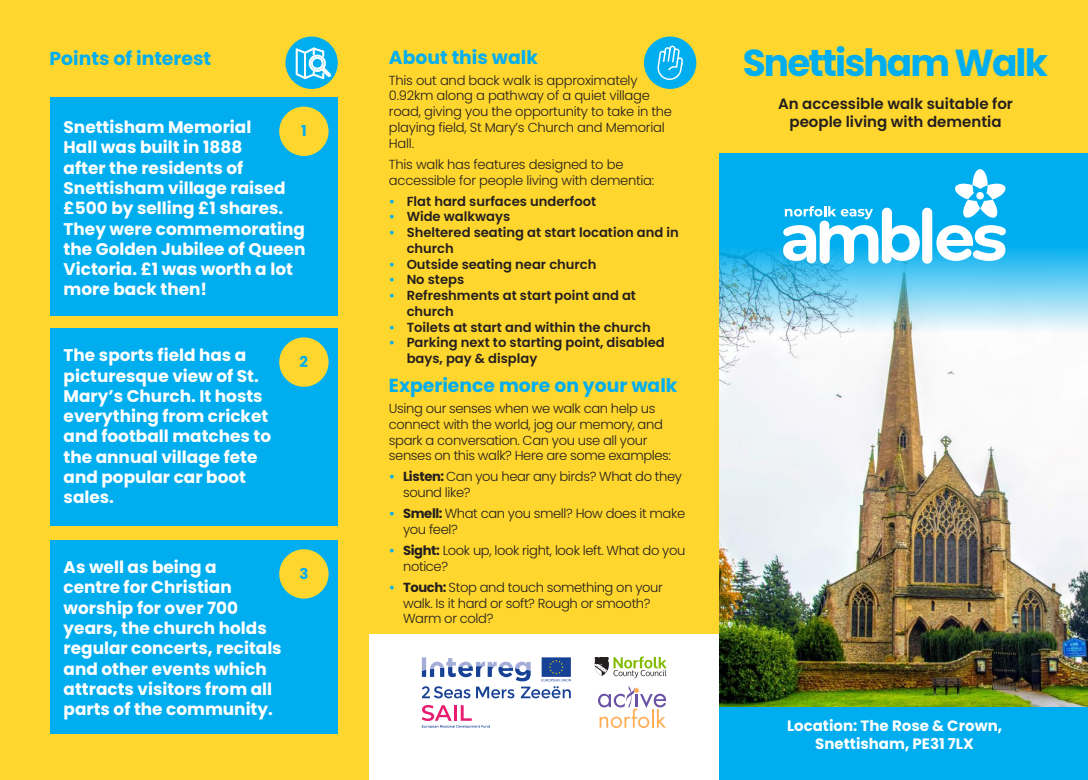
<style>
.page{position:relative;width:1088px;height:780px;background:#fff}
.page>*{position:absolute;margin:0;border:0;box-sizing:border-box;transform-origin:0 0}
.t1{font:700 37.5px "Poppins";letter-spacing:-.05em;color:#00aeef}
.t2{font:700 18.75px "Poppins";color:#00aeef}
.t3{font:700 16.88px/20.2px "Poppins";color:#fff}
.t4{font:600 15px/18px "Poppins";color:#241f1f;text-align:center}
.t5{font:700 15px/18px "Poppins";color:#fff;text-align:center}
.t6{font:700 15px "Poppins";color:#00aeef}
.t7{font:300 13.12px/15.8px "Poppins";letter-spacing:-.03em;color:#241f1f}
.t8{font:600 13.12px/15.8px "Poppins";color:#241f1f}
.s1{color:#00aeef}
.s2{font-weight:600;color:#00aeef}
.s3{font-weight:700}
</style>
<div class="page">
<div style="left:0;top:0;width:369px;height:780px;background:#ffd62d"></div>
<div style="left:369px;top:0;width:350px;height:634px;background:#ffd62d"></div>
<div style="left:285px;top:37px;width:53px;height:52px;background:#00aeef;border-radius:50%"></div>
<svg style="left:296px;top:48px;width:35px;height:31px"></svg>
<div style="left:644px;top:37px;width:52px;height:52px;background:#00aeef;border-radius:50%"></div>
<svg style="left:657px;top:45px;width:26px;height:35px"></svg>
<div style="left:50px;top:97px;width:288px;height:218px;background:#00aeef"></div>
<div style="left:279px;top:107px;width:50px;height:49px;background:#ffd62d;border-radius:50%"></div>
<div style="left:50px;top:540px;width:288px;height:193px;background:#00aeef"></div>
<div style="left:279px;top:549px;width:50px;height:49px;background:#ffd62d;border-radius:50%"></div>
<div style="left:50px;top:328px;width:288px;height:197px;background:#00aeef"></div>
<div style="left:279px;top:337px;width:50px;height:50px;background:#ffd62d;border-radius:50%"></div>
<svg style="left:598px;top:686px;width:68px;height:42px"></svg>
<svg style="left:595px;top:656px;width:72px;height:22px"></svg>
<svg style="left:422px;top:657px;width:149px;height:41px"></svg>
<svg style="left:422px;top:705px;width:68px;height:22px"></svg>
<div style="left:719px;top:18px;width:369px;height:762px;background:#00aeef"></div>
<img style="left:719px;top:332px;width:369px;height:374px">
<img style="left:719px;top:249px;width:369px;height:83px">
<div style="left:719px;top:0;width:369px;height:152px;background:#ffd62d"></div>
<svg style="left:783px;top:169px;width:223px;height:95px"></svg>
<div style="left:976px;top:192px;width:8px;height:7px;background:#fff;border-radius:50%"></div>
<h2 class="t2" style="left:50px;top:47px;width:163px">Points of interest</h2>
<p class="t3" style="left:64px;top:117px;width:189px">Snettisham Memorial</p>
<p class="t6" style="left:301px;top:122px;width:7px">1</p>
<p class="t3" style="left:64px;top:137px;width:243px">Hall was built in 1888<br>after the residents of<br>Snettisham village raised £500 by selling £1 shares.<br>They were commemorating the Golden Jubilee of Queen<br>Victoria. £1 was worth a lot more back then!</p>
<p class="t3" style="left:64px;top:345px;width:209px">The sports field has a picturesque view of St.<br>Mary’s Church. It hosts everything from cricket and football matches to the annual village fete and popular car boot sales.</p>
<p class="t6" style="left:300px;top:353px;width:10px">2</p>
<p class="t3" style="left:64px;top:557px;width:155px">As well as being a</p>
<p class="t6" style="left:299px;top:564px;width:11px">3</p>
<p class="t3" style="left:64px;top:577px;width:220px">centre for Christian worship for over 700 years, the church holds regular concerts, recitals and other events which attracts visitors from all parts of the community.</p>
<h2 class="t2" style="left:389px;top:46px;width:151px">About this walk</h2>
<p class="t7" style="left:389px;top:72px;width:285px">This out and back walk is approximately 0.92km along a pathway of a quiet village road, giving you the opportunity to take in the playing field, St Mary’s Church and Memorial Hall.</p>
<p class="t7" style="left:389px;top:156px;width:267px">This walk has features designed to be accessible for people living with dementia:</p>
<p class="t8" style="left:389px;top:193px;width:209px"><span class="s1">•</span> Flat hard surfaces underfoot</p>
<p class="t8" style="left:389px;top:209px;width:123px"><span class="s1">•</span> Wide walkways</p>
<p class="t8" style="left:407px;top:225px;width:274px;text-indent:-18px"><span class="s1">•</span> Sheltered seating at start location and in church</p>
<p class="t8" style="left:389px;top:256px;width:209px"><span class="s1">•</span> Outside seating near church</p>
<p class="t8" style="left:389px;top:272px;width:77px"><span class="s1">•</span> No steps</p>
<p class="t8" style="left:407px;top:288px;width:231px;text-indent:-18px"><span class="s1">•</span> Refreshments at start point and at church</p>
<p class="t8" style="left:389px;top:319px;width:263px"><span class="s1">•</span> Toilets at start and within the church</p>
<p class="t8" style="left:407px;top:335px;width:260px;text-indent:-18px"><span class="s1">•</span> Parking next to starting point, disabled bays, pay &amp; display</p>
<h2 class="t2" style="left:389px;top:374px;width:290px">Experience more on your walk</h2>
<p class="t7" style="left:389px;top:400px;width:284px">Using our senses when we walk can help us connect with the world, jog our memory, and spark a conversation. Can you use all your senses on this walk? Here are some examples:</p>
<p class="t7" style="left:403px;top:469px;width:280px;text-indent:-14px"><span class="s2">•</span> <span class="s3">Listen:</span> Can you hear any birds? What do they sound like?</p>
<p class="t7" style="left:403px;top:506px;width:284px;text-indent:-14px"><span class="s2">•</span> <span class="s3">Smell:</span> What can you smell? How does it make you feel?</p>
<p class="t7" style="left:403px;top:542px;width:284px;text-indent:-14px"><span class="s2">•</span> <span class="s3">Sight:</span> Look up, look right, look left. What do you notice?</p>
<p class="t7" style="left:403px;top:579px;width:261px;text-indent:-14px"><span class="s2">•</span> <span class="s3">Touch:</span> Stop and touch something on your walk. Is it hard or soft? Rough or smooth?<br>Warm or cold?</p>
<h1 class="t1" style="left:743px;top:41px;width:307px">Snettisham Walk</h1>
<p class="t4" style="left:778px;top:95px;width:236px">An accessible walk suitable for people living with dementia</p>
<p class="t5" style="left:787px;top:716px;width:217px">Location: The Rose &amp; Crown,<br>Snettisham, PE31 7LX</p>
</div>
